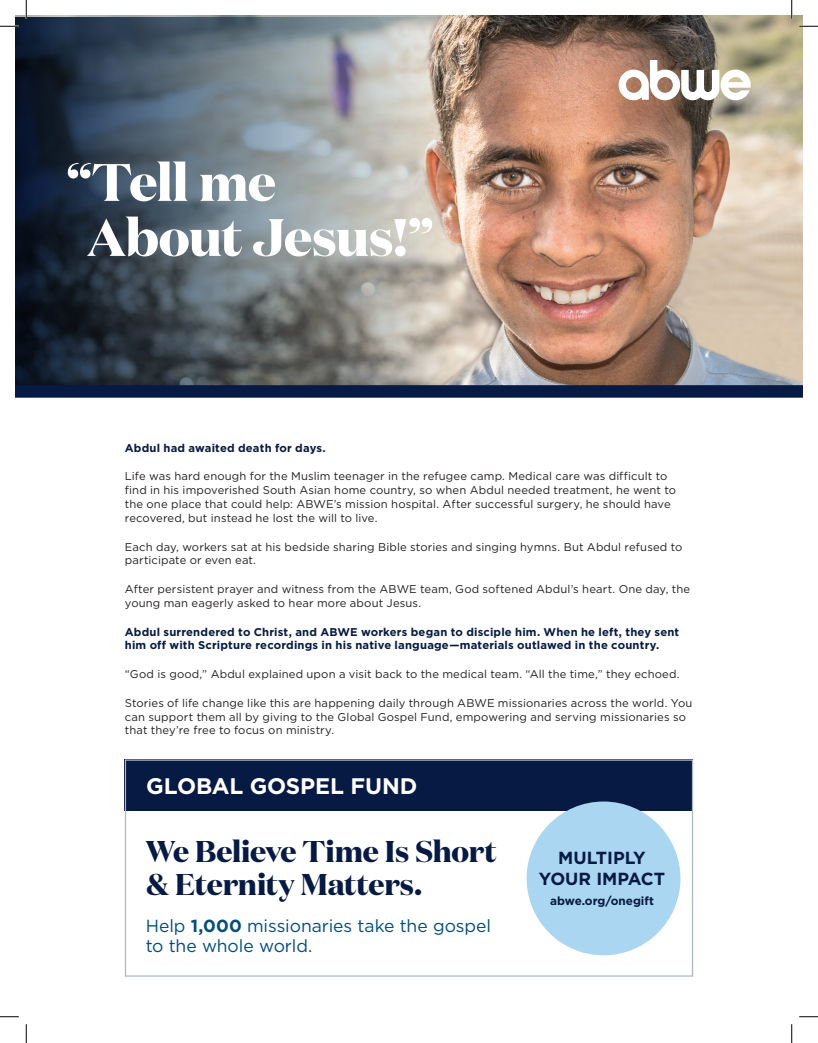
<style>
.page{position:relative;width:818px;height:1043px;background:#fff}
.page>*{position:absolute;margin:0;border:0;box-sizing:border-box;transform-origin:0 0}
.t1{font:700 52.5px/55px "Domaine Display";letter-spacing:-.015em;color:#fff}
.t2{font:700 30px/32.5px "Domaine Display";letter-spacing:-.01em;color:#071a43}
.t3{font:700 22.5px "Gotham";letter-spacing:-.005em;color:#fff}
.t4{font:17.5px/20px "Gotham";letter-spacing:-.005em;color:#044d7c}
.t5{font:700 17.5px/21.2px "Gotham";color:#071a43;text-align:center}
.t6{font:700 11.75px "Gotham";color:#071a43}
.t7{font:11.25px/13.8px "Gotham";letter-spacing:.01em;color:#231f20}
.t8{font:700 11.25px/13.8px "Gotham";letter-spacing:.015em;color:#071a43}
.s1{font-weight:700}
</style>
<div class="page">
<div style="left:125px;top:759px;width:568px;height:52px;background:#071a43"></div>
<img style="left:16px;top:16px;width:786px;height:369px">
<svg style="left:15px;top:17px;width:441px;height:368px"></svg>
<div style="left:125px;top:759px;width:568px;height:217px;border:1px solid #aab6c1"></div>
<div style="left:526px;top:801px;width:154px;height:154px;background:#aad6f2;border-radius:50%"></div>
<svg style="left:618px;top:60px;width:132px;height:40px"></svg>
<div style="left:15px;top:385px;width:787px;height:13px;background:#071a43"></div>
<svg style="left:0;top:25px;width:19px;height:2px"></svg>
<svg style="left:799px;top:25px;width:19px;height:2px"></svg>
<svg style="left:0;top:1016px;width:19px;height:1px"></svg>
<svg style="left:799px;top:1016px;width:19px;height:1px"></svg>
<svg style="left:25px;top:0;width:2px;height:19px"></svg>
<svg style="left:25px;top:1024px;width:2px;height:18px"></svg>
<svg style="left:790px;top:0;width:2px;height:19px"></svg>
<svg style="left:791px;top:1024px;width:1px;height:18px"></svg>
<h1 class="t1" style="left:87px;top:154px;width:348px;text-indent:-20px">“Tell me<br>About Jesus!”</h1>
<p class="t8" style="left:125px;top:441px;width:202px">Abdul had awaited death for days.</p>
<p class="t7" style="left:125px;top:469px;width:552px">Life was hard enough for the Muslim teenager in the refugee camp. Medical care was difficult to find in his impoverished South Asian home country, so when Abdul needed treatment, he went to the one place that could help: ABWE’s mission hospital. After successful surgery, he should have recovered, but instead he lost the will to live.</p>
<p class="t7" style="left:125px;top:539px;width:559px">Each day, workers sat at his bedside sharing Bible stories and singing hymns. But Abdul refused to participate or even eat.</p>
<p class="t7" style="left:125px;top:582px;width:566px">After persistent prayer and witness from the ABWE team, God softened Abdul’s heart. One day, the young man eagerly asked to hear more about Jesus.</p>
<p class="t8" style="left:125px;top:624px;width:556px">Abdul surrendered to Christ, and ABWE workers began to disciple him. When he left, they sent him off with Scripture recordings in his native language—materials outlawed in the country.</p>
<p class="t7" style="left:125px;top:667px;width:556px">“God is good,” Abdul explained upon a visit back to the medical team. “All the time,” they echoed.</p>
<p class="t7" style="left:125px;top:695px;width:569px">Stories of life change like this are happening daily through ABWE missionaries across the world. You can support them all by giving to the Global Gospel Fund, empowering and serving missionaries so that they’re free to focus on ministry.</p>
<h3 class="t3" style="left:146px;top:771px;width:273px">GLOBAL GOSPEL FUND</h3>
<h2 class="t2" style="left:146px;top:835px;width:352px">We Believe Time Is Short &amp; Eternity Matters.</h2>
<h3 class="t4" style="left:146px;top:915px;width:347px">Help <span class="s1">1,000</span> missionaries take the gospel to the whole world.</h3>
<h3 class="t5" style="left:539px;top:847px;width:128px">MULTIPLY<br>YOUR IMPACT</h3>
<p class="t6" style="left:550px;top:892px;width:105px">abwe.org/onegift</p>
</div>
